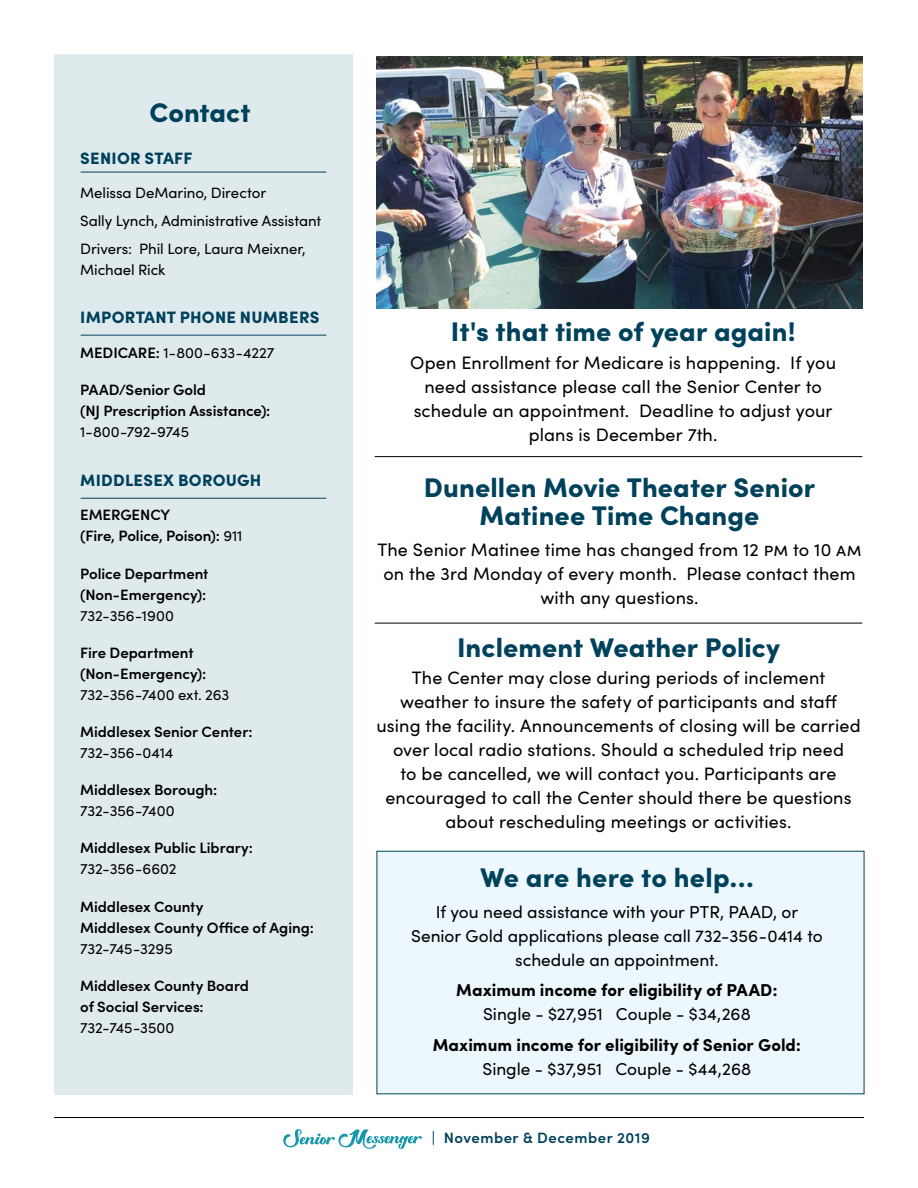
<style>
.page{position:relative;width:918px;height:1188px;background:#fff}
.page>*{position:absolute;margin:0;border:0;box-sizing:border-box;transform-origin:0 0}
.t1{font:900 27px/28.5px "Sofia Pro";letter-spacing:.005em;color:#00415b;text-align:center}
.t2{font:18px/24px "Sofia Pro";letter-spacing:.005em;color:#000;text-align:center}
.t3{font:17.25px/24px "Sofia Pro";color:#000;text-align:center}
.t4{font:700 17.25px "Sofia Pro";color:#000}
.t5{font:900 16.5px "Sofia Pro";letter-spacing:.015em;color:#00415b}
.t6{font:600 15px/21px "Sofia Pro";letter-spacing:-.005em;color:#000}
.t7{font:15px/21px "Sofia Pro";letter-spacing:-.005em;color:#000}
.t8{font:600 15px "Sofia Pro";letter-spacing:.035em;color:#00415b}
.s1{font-weight:600}
.s2{font-weight:400}
</style>
<div class="page">
<hr style="left:54px;top:1117px;width:810px;height:1px;background:#000">
<svg style="left:283px;top:1129px;width:139px;height:20px"></svg>
<div style="left:377px;top:851px;width:487px;height:243px;background:#ecf8fd"></div>
<div style="left:54px;top:54px;width:299px;height:1040px;background:#dfeaed"></div>
<hr style="left:81px;top:172px;width:245px;height:1px;background:#00415b">
<hr style="left:81px;top:335px;width:245px;height:1px;background:#00415b">
<hr style="left:81px;top:498px;width:245px;height:1px;background:#00415b">
<img style="left:376px;top:57px;width:487px;height:252px">
<hr style="left:375px;top:456px;width:487px;height:1px;background:#000">
<hr style="left:375px;top:623px;width:487px;height:1px;background:#000">
<p class="t1" style="left:150px;top:96px;width:102px">Contact</p>
<p class="t5" style="left:80px;top:145px;width:114px">SENIOR STAFF</p>
<p class="t7" style="left:80px;top:182px;width:188px">Melissa DeMarino, Director</p>
<p class="t7" style="left:80px;top:209px;width:243px">Sally Lynch, Administrative Assistant</p>
<p class="t7" style="left:80px;top:237px;width:227px">Drivers: Phil Lore, Laura Meixner,<br>Michael Rick</p>
<p class="t5" style="left:80px;top:305px;width:241px">IMPORTANT PHONE NUMBERS</p>
<p class="t7" style="left:80px;top:341px;width:196px"><span class="s1">MEDICARE:</span> 1-800-633-4227</p>
<p class="t6" style="left:80px;top:378px;width:127px">PAAD/Senior Gold</p>
<p class="t6" style="left:80px;top:399px;width:192px">(NJ Prescription Assistance):</p>
<p class="t7" style="left:80px;top:421px;width:110px">1-800-792-9745</p>
<p class="t5" style="left:80px;top:467px;width:183px">MIDDLESEX BOROUGH</p>
<p class="t6" style="left:80px;top:504px;width:92px">EMERGENCY</p>
<p class="t6" style="left:80px;top:525px;width:164px">(Fire, Police, Poison): <span class="s2">911</span></p>
<p class="t6" style="left:80px;top:562px;width:130px">Police Department</p>
<p class="t6" style="left:80px;top:583px;width:128px">(Non-Emergency):</p>
<p class="t7" style="left:80px;top:604px;width:95px">732-356-1900</p>
<p class="t6" style="left:80px;top:641px;width:115px">Fire Department</p>
<p class="t6" style="left:80px;top:662px;width:128px">(Non-Emergency):</p>
<p class="t7" style="left:80px;top:683px;width:151px">732-356-7400 ext. 263</p>
<p class="t6" style="left:80px;top:720px;width:174px">Middlesex Senior Center:</p>
<p class="t7" style="left:80px;top:741px;width:95px">732-356-0414</p>
<p class="t6" style="left:80px;top:778px;width:139px">Middlesex Borough:</p>
<p class="t7" style="left:80px;top:800px;width:96px">732-356-7400</p>
<p class="t6" style="left:80px;top:837px;width:174px">Middlesex Public Library:</p>
<p class="t7" style="left:80px;top:858px;width:98px">732-356-6602</p>
<p class="t6" style="left:80px;top:895px;width:125px">Middlesex County</p>
<p class="t6" style="left:80px;top:916px;width:235px">Middlesex County Office of Aging:<br><span class="s2">732-745-3295</span></p>
<p class="t6" style="left:80px;top:974px;width:170px">Middlesex County Board</p>
<p class="t6" style="left:80px;top:995px;width:125px">of Social Services:</p>
<p class="t7" style="left:80px;top:1016px;width:96px">732-745-3500</p>
<p class="t1" style="left:451px;top:315px;width:346px">It's that time of year again!</p>
<p class="t2" style="left:410px;top:349px;width:427px">Open Enrollment for Medicare is happening. If you need assistance please call the Senior Center to schedule an appointment. Deadline to adjust your plans is December 7th.</p>
<p class="t1" style="left:424px;top:470px;width:393px">Dunellen Movie Theater Senior<br>Matinee Time Change</p>
<p class="t2" style="left:377px;top:537px;width:486px">The Senior Matinee time has changed from 12 pm to 10 am on the 3rd Monday of every month. Please contact them with any questions.</p>
<p class="t1" style="left:457px;top:631px;width:325px">Inclement Weather Policy</p>
<p class="t2" style="left:376px;top:665px;width:486px">The Center may close during periods of inclement weather to insure the safety of participants and staff using the facility. Announcements of closing will be carried over local radio stations. Should a scheduled trip need<br>to be cancelled, we will contact you. Participants are encouraged to call the Center should there be questions about rescheduling meetings or activities.</p>
<p class="t1" style="left:480px;top:861px;width:275px">We are here to help…</p>
<p class="t3" style="left:411px;top:899px;width:413px">If you need assistance with your PTR, PAAD, or<br>Senior Gold applications please call 732-356-0414 to schedule an appointment.</p>
<p class="t4" style="left:456px;top:977px;width:323px">Maximum income for eligibility of PAAD:</p>
<p class="t3" style="left:483px;top:1001px;width:269px">Single - $27,951 Couple - $34,268</p>
<p class="t4" style="left:433px;top:1032px;width:370px">Maximum income for eligibility of Senior Gold:</p>
<p class="t3" style="left:482px;top:1056px;width:270px">Single - $37,951 Couple - $44,268</p>
<p class="t8" style="left:432px;top:1127px;width:219px">| November &amp; December 2019</p>
</div>
